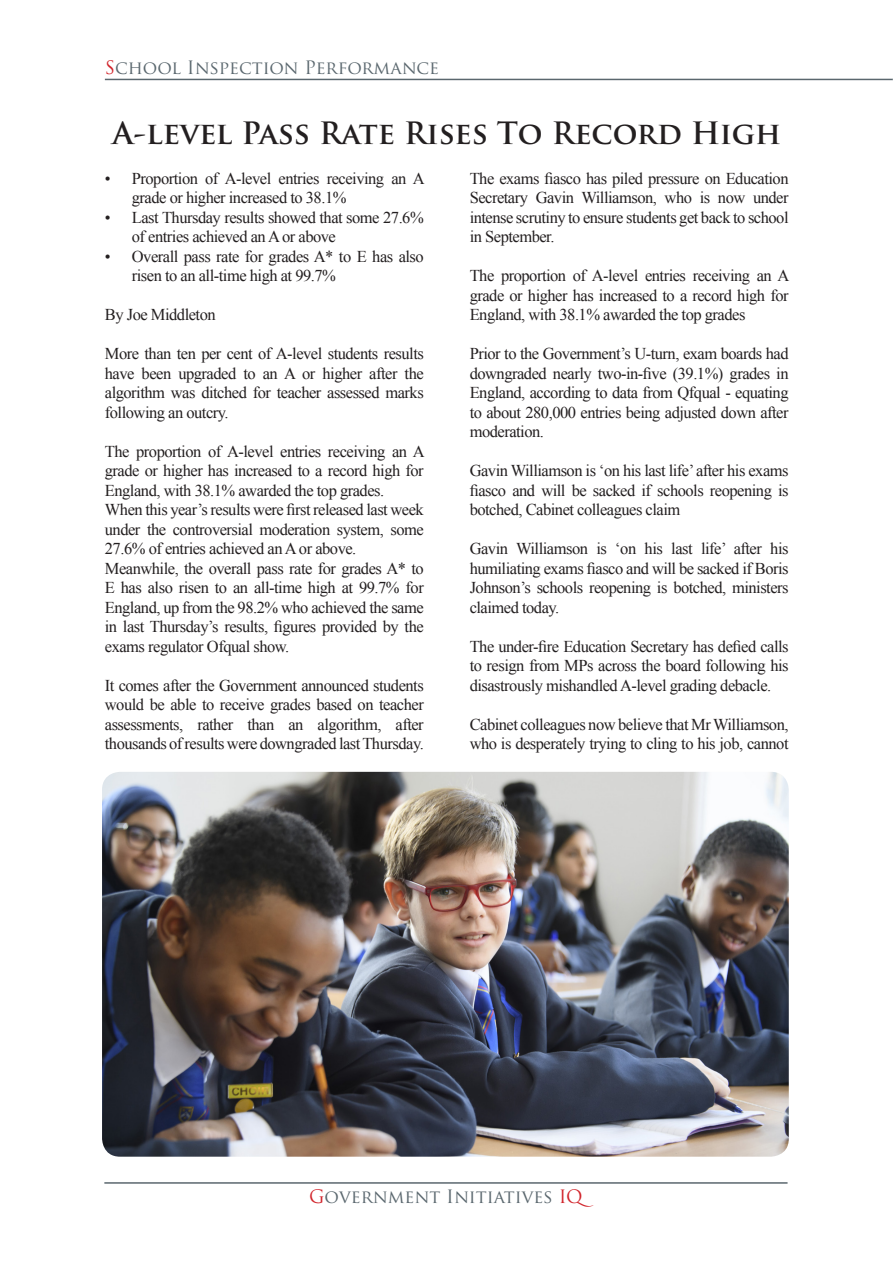
<style>
.page{position:relative;width:893px;height:1263px;background:#fff}
.page>*{position:absolute;margin:0;border:0;box-sizing:border-box;transform-origin:0 0}
.t1{font:700 30px "Trajan Pro";color:#231f20}
.t2{font:18px "Trajan Pro";color:#5a676e}
.Normal__Web{font:16.5px/19.5px "Times New Roman";letter-spacing:-.03em;color:#231f20;text-align:justify}
.s1{color:#d1232a}
</style>
<div class="page">
<hr style="left:105px;top:79px;width:788px;height:1px;background:#5a676e">
<hr style="left:104px;top:1182px;width:684px;height:2px;background:#5a676e">
<img style="left:102px;top:772px;width:687px;height:385px">
<p class="t2" style="left:105px;top:56px;width:336px"><span class="s1">S</span>chool Inspection Performance</p>
<p class="t1" style="left:112px;top:114px;width:670px">A-level Pass Rate Rises To Record High</p>
<p class="Normal__Web" style="left:132px;top:168px;width:294px;text-indent:-27px">• Proportion of A-level entries receiving an A grade or higher increased to 38.1%</p>
<p class="Normal__Web" style="left:132px;top:207px;width:293px;text-indent:-27px">• Last Thursday results showed that some 27.6% of entries achieved an A or above</p>
<p class="Normal__Web" style="left:132px;top:246px;width:293px;text-indent:-27px">• Overall pass rate for grades A* to E has also risen to an all-time high at 99.7%</p>
<p class="Normal__Web" style="left:105px;top:304px;width:112px">By Joe Middleton</p>
<p class="Normal__Web" style="left:105px;top:343px;width:320px">More than ten per cent of A-level students results have been upgraded to an A or higher after the algorithm was ditched for teacher assessed marks following an outcry.</p>
<p class="Normal__Web" style="left:105px;top:441px;width:321px">The proportion of A-level entries receiving an A grade or higher has increased to a record high for England, with 38.1% awarded the top grades.</p>
<p class="Normal__Web" style="left:105px;top:499px;width:320px">When this year’s results were first released last week under the controversial moderation system, some 27.6% of entries achieved an A or above.</p>
<p class="Normal__Web" style="left:105px;top:558px;width:320px">Meanwhile, the overall pass rate for grades A* to E has also risen to an all-time high at 99.7% for England, up from the 98.2% who achieved the same in last Thursday’s results, figures provided by the exams regulator Ofqual show.</p>
<p class="Normal__Web" style="left:105px;top:675px;width:320px">It comes after the Government announced students would be able to receive grades based on teacher assessments, rather than an algorithm, after thousands of results were downgraded lastThursday.</p>
<p class="Normal__Web" style="left:470px;top:168px;width:320px">The exams fiasco has piled pressure on Education Secretary Gavin Williamson, who is now under intense scrutiny to ensure students get back to school in September.</p>
<p class="Normal__Web" style="left:470px;top:265px;width:321px">The proportion of A-level entries receiving an A grade or higher has increased to a record high for England, with 38.1% awarded the top grades</p>
<p class="Normal__Web" style="left:470px;top:343px;width:320px">Prior to the Government’s U-turn, exam boards had downgraded nearly two-in-five (39.1%) grades in England, according to data from Qfqual - equating to about 280,000 entries being adjusted down after moderation.</p>
<p class="Normal__Web" style="left:470px;top:460px;width:320px">Gavin Williamson is ‘on his last life’after his exams fiasco and will be sacked if schools reopening is botched, Cabinet colleagues claim</p>
<p class="Normal__Web" style="left:470px;top:538px;width:320px">Gavin Williamson is ‘on his last life’ after his humiliating exams fiasco and will be sacked if Boris Johnson’s schools reopening is botched, ministers claimed today.</p>
<p class="Normal__Web" style="left:470px;top:636px;width:320px">The under-fire Education Secretary has defied calls to resign from MPs across the board following his disastrously mishandled A-level grading debacle.</p>
<p class="Normal__Web" style="left:470px;top:714px;width:320px">Cabinet colleagues now believe that Mr Williamson, who is desperately trying to cling to his job, cannot</p>
<p class="t2" style="left:309px;top:1185px;width:286px"><span class="s1">G</span>overnment Initiatives <span class="s1">IQ</span></p>
</div>
